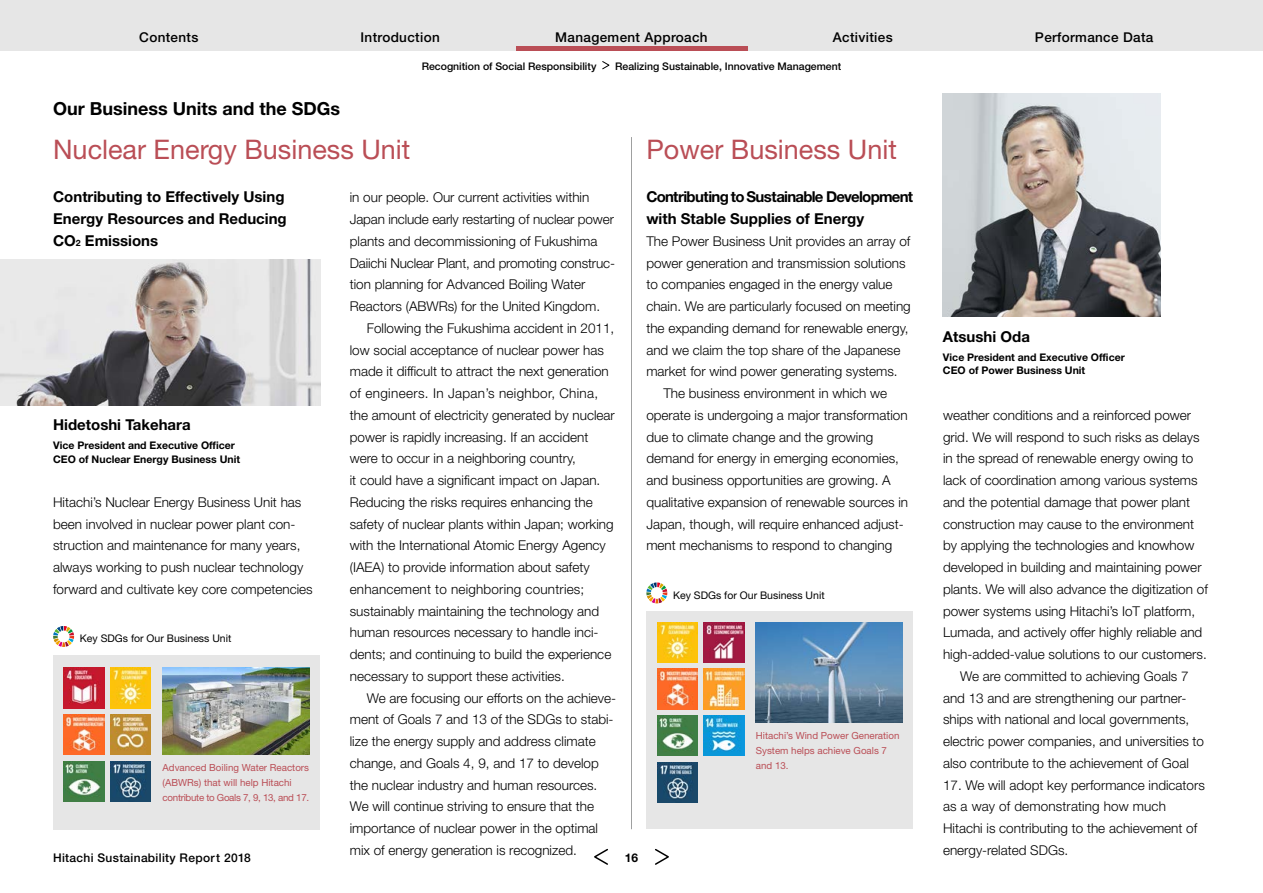
<style>
.page{position:relative;width:1263px;height:893px;background:#fff}
.page>*{position:absolute;margin:0;border:0;box-sizing:border-box;transform-origin:0 0}
.t1{font:27px "Helvetica Neue LT Std";color:#ba4e56}
.t2{font:700 18px "Helvetica Neue LT Std";color:#000}
.t3{font:700 15px/21.8px "Helvetica Neue LT Std";color:#000}
.t4{font:700 15px/21.8px "Helvetica Neue LT Std";letter-spacing:-.03em;color:#000}
.t5{font:300 13.5px/21.8px "Helvetica Neue LT Std";color:#000}
.t6{font:500 13.5px "Helvetica Neue LT Std";letter-spacing:.025em;color:#000}
.t7{font:500 12px "Helvetica Neue LT Std";letter-spacing:.025em;color:#000}
.t8{font:700 12px "Helvetica Neue LT Std";color:#000}
.t9{font:700 10.5px/13.5px "Helvetica Neue LT Std";color:#000}
.t10{font:500 10.5px "Helvetica Neue LT Std";color:#000}
.t11{font:10.5px "Helvetica Neue LT Std";color:#000}
.t12{font:9.75px/15px "Helvetica Neue LT Std";color:#ba4e56}
.s1{font-size:8.7px}
</style>
<div class="page">
<hr style="left:631px;top:137px;width:1px;height:692px;background:#9fa0a0">
<div style="left:53px;top:655px;width:267px;height:174px;background:#e6e6e6"></div>
<img style="left:0;top:259px;width:320px;height:146px">
<img style="left:163px;top:668px;width:146px;height:87px">
<img style="left:64px;top:761px;width:40px;height:41px">
<img style="left:111px;top:714px;width:40px;height:41px">
<img style="left:64px;top:668px;width:40px;height:40px">
<img style="left:111px;top:668px;width:40px;height:40px">
<img style="left:64px;top:714px;width:40px;height:41px">
<img style="left:111px;top:761px;width:40px;height:41px">
<svg style="left:53px;top:626px;width:21px;height:21px"></svg>
<div style="left:646px;top:611px;width:267px;height:218px;background:#e6e6e6"></div>
<img style="left:756px;top:622px;width:146px;height:101px">
<img style="left:943px;top:93px;width:217px;height:224px">
<img style="left:704px;top:622px;width:40px;height:40px">
<img style="left:704px;top:716px;width:40px;height:40px">
<svg style="left:646px;top:582px;width:21px;height:21px"></svg>
<img style="left:657px;top:622px;width:40px;height:40px">
<img style="left:657px;top:669px;width:40px;height:40px">
<img style="left:657px;top:716px;width:40px;height:40px">
<img style="left:657px;top:762px;width:40px;height:41px">
<img style="left:704px;top:669px;width:40px;height:40px">
<div style="left:0;top:0;width:1263px;height:51px;background:#e6e6e6"></div>
<svg style="left:655px;top:848px;width:14px;height:17px"></svg>
<svg style="left:594px;top:848px;width:14px;height:17px"></svg>
<hr style="left:516px;top:47px;width:231px;height:4px;background:#ba4e56">
<svg style="left:602px;top:61px;width:8px;height:9px"></svg>
<p class="t6" style="left:139px;top:29px;width:61px">Contents</p>
<p class="t6" style="left:360px;top:29px;width:81px">Introduction</p>
<p class="t6" style="left:555px;top:29px;width:154px">Management Approach</p>
<p class="t6" style="left:833px;top:29px;width:61px">Activities</p>
<p class="t6" style="left:1035px;top:29px;width:120px">Performance Data</p>
<h2 class="t2" style="left:53px;top:98px;width:289px">Our Business Units and the SDGs</h2>
<p class="t10" style="left:422px;top:60px;width:176px">Recognition of Social Responsibility</p>
<p class="t10" style="left:615px;top:60px;width:228px">Realizing Sustainable, Innovative Management</p>
<h1 class="t1" style="left:53px;top:134px;width:359px">Nuclear Energy Business Unit</h1>
<p class="t3" style="left:53px;top:186px;width:235px">Contributing to Effectively Using<br>Energy Resources and Reducing<br>CO<span class="s1">2</span> Emissions</p>
<p class="t3" style="left:53px;top:414px;width:139px">Hidetoshi Takehara</p>
<p class="t9" style="left:53px;top:438px;width:189px">Vice President and Executive Officer<br>CEO of Nuclear Energy Business Unit</p>
<p class="t5" style="left:53px;top:491px;width:261px">Hitachi’s Nuclear Energy Business Unit has been involved in nuclear power plant con&shy;struction and maintenance for many years, always working to push nuclear technology forward and cultivate key core competencies</p>
<p class="t11" style="left:80px;top:632px;width:153px">Key SDGs for Our Business Unit</p>
<p class="t12" style="left:163px;top:760px;width:148px">Advanced Boiling Water Reactors (ABWRs) that will help Hitachi contribute to Goals 7, 9, 13, and 17.</p>
<p class="t7" style="left:53px;top:850px;width:199px">Hitachi Sustainability Report 2018</p>
<p class="t5" style="left:350px;top:186px;width:267px">in our people. Our current activities within Japan include early restarting of nuclear power plants and decommissioning of Fukushima Daiichi Nuclear Plant, and promoting construc&shy;tion planning for Advanced Boiling Water Reactors (ABWRs) for the United Kingdom.</p>
<p class="t5" style="left:350px;top:317px;width:267px;text-indent:17px">Following the Fukushima accident in 2011, low social acceptance of nuclear power has made it difficult to attract the next generation of engineers. In Japan’s neighbor, China, the amount of electricity generated by nuclear power is rapidly increasing. If an accident were to occur in a neighboring country,<br>it could have a significant impact on Japan.<br>Reducing the risks requires enhancing the safety of nuclear plants within Japan; working with the International Atomic Energy Agency (IAEA) to provide information about safety enhancement to neighboring countries; sustainably maintaining the technology and human resources necessary to handle inci&shy;dents; and continuing to build the experience necessary to support these activities.</p>
<p class="t5" style="left:350px;top:687px;width:268px;text-indent:17px">We are focusing our efforts on the achieve&shy;ment of Goals 7 and 13 of the SDGs to stabi&shy;lize the energy supply and address climate change, and Goals 4, 9, and 17 to develop the nuclear industry and human resources.<br>We will continue striving to ensure that the importance of nuclear power in the optimal mix of energy generation is recognized.</p>
<h1 class="t1" style="left:646px;top:134px;width:252px">Power Business Unit</h1>
<p class="t4" style="left:646px;top:186px;width:268px">Contributing to Sustainable Development with Stable Supplies of Energy</p>
<p class="t5" style="left:646px;top:230px;width:266px">The Power Business Unit provides an array of</p>
<p class="t5" style="left:646px;top:252px;width:261px">power generation and transmission solutions</p>
<p class="t5" style="left:646px;top:273px;width:248px">to companies engaged in the energy value</p>
<p class="t5" style="left:646px;top:295px;width:266px">chain. We are particularly focused on meeting</p>
<p class="t5" style="left:646px;top:317px;width:264px">the expanding demand for renewable energy,</p>
<p class="t5" style="left:646px;top:339px;width:256px">and we claim the top share of the Japanese</p>
<p class="t5" style="left:646px;top:360px;width:253px">market for wind power generating systems.</p>
<p class="t5" style="left:663px;top:382px;width:225px">The business environment in which we</p>
<p class="t5" style="left:646px;top:404px;width:263px">operate is undergoing a major transformation</p>
<p class="t5" style="left:646px;top:426px;width:228px">due to climate change and the growing</p>
<p class="t5" style="left:646px;top:447px;width:254px">demand for energy in emerging economies,</p>
<p class="t5" style="left:646px;top:469px;width:246px">and business opportunities are growing. A</p>
<p class="t5" style="left:646px;top:491px;width:263px">qualitative expansion of renewable sources in</p>
<p class="t5" style="left:646px;top:513px;width:259px">Japan, though, will require enhanced adjust-</p>
<p class="t5" style="left:646px;top:534px;width:247px">ment mechanisms to respond to changing</p>
<p class="t11" style="left:673px;top:589px;width:153px">Key SDGs for Our Business Unit</p>
<p class="t8" style="left:625px;top:850px;width:15px">16</p>
<p class="t12" style="left:756px;top:728px;width:145px">Hitachi’s Wind Power Generation<br>System helps achieve Goals 7 and 13.</p>
<p class="t3" style="left:943px;top:325px;width:88px">Atsushi Oda</p>
<p class="t9" style="left:943px;top:350px;width:183px">Vice President and Executive Officer<br>CEO of Power Business Unit</p>
<p class="t5" style="left:943px;top:404px;width:250px">weather conditions and a reinforced power</p>
<p class="t5" style="left:943px;top:426px;width:258px">grid. We will respond to such risks as delays</p>
<p class="t5" style="left:943px;top:447px;width:252px">in the spread of renewable energy owing to</p>
<p class="t5" style="left:943px;top:469px;width:256px">lack of coordination among various systems</p>
<p class="t5" style="left:943px;top:491px;width:249px">and the potential damage that power plant</p>
<p class="t5" style="left:943px;top:513px;width:253px">construction may cause to the environment</p>
<p class="t5" style="left:943px;top:534px;width:253px">by applying the technologies and knowhow</p>
<p class="t5" style="left:943px;top:556px;width:260px">developed in building and maintaining power</p>
<p class="t5" style="left:943px;top:578px;width:266px">plants. We will also advance the digitization of</p>
<p class="t5" style="left:943px;top:600px;width:254px">power systems using Hitachi’s IoT platform,</p>
<p class="t5" style="left:943px;top:621px;width:261px">Lumada, and actively offer highly reliable and</p>
<p class="t5" style="left:943px;top:643px;width:265px">high-added-value solutions to our customers.</p>
<p class="t5" style="left:960px;top:665px;width:230px">We are committed to achieving Goals 7</p>
<p class="t5" style="left:943px;top:687px;width:245px">and 13 and are strengthening our partner-</p>
<p class="t5" style="left:943px;top:708px;width:248px">ships with national and local governments,</p>
<p class="t5" style="left:943px;top:730px;width:263px">electric power companies, and universities to</p>
<p class="t5" style="left:943px;top:752px;width:247px">also contribute to the achievement of Goal</p>
<p class="t5" style="left:943px;top:774px;width:263px">17. We will adopt key performance indicators as a way of demonstrating how much Hitachi is contributing to the achievement of energy-related SDGs.</p>
</div>
